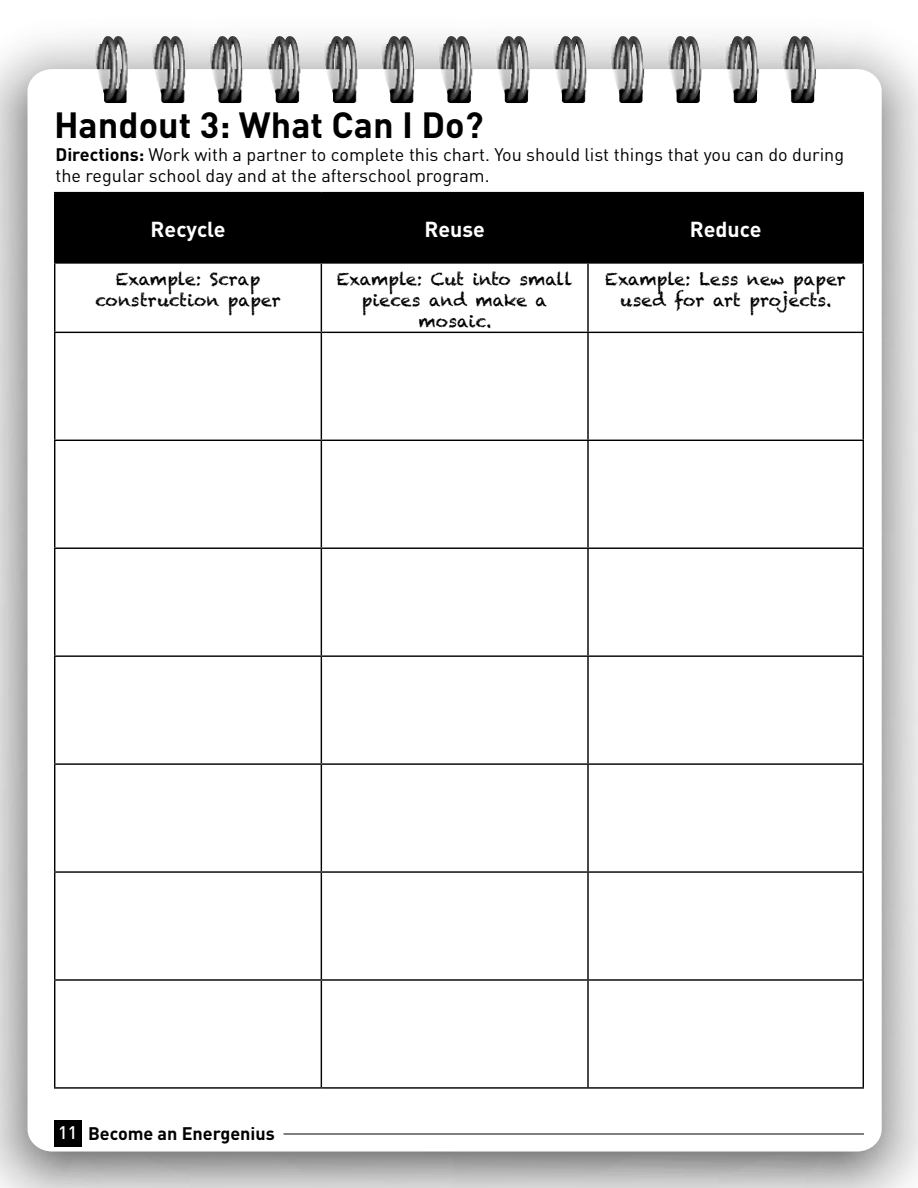
<style>
.page{position:relative;width:918px;height:1188px;background:#fff}
.page>*{position:absolute;margin:0;border:0;box-sizing:border-box;transform-origin:0 0}
.t1{font:700 36px "DIN";color:#000}
.t2{font:700 21.45px "DIN";color:#fff}
.t3{font:18px/21px "DIN";color:#000}
.t4{font:700 18px "DIN";color:#000}
.t5{font:17.1px/20.5px "Chalkduster";color:#000;text-align:center}
.s1{font-weight:700}
.s2{font-weight:500;color:#fff}
</style>
<div class="page">
<img style="left:0;top:36px;width:918px;height:1152px">
<img style="left:724px;top:36px;width:93px;height:67px">
<div style="left:54px;top:1121px;width:27px;height:26px;background:#000"></div>
<hr style="left:284px;top:1134px;width:580px;height:1px;background:#000">
<div style="left:55px;top:193px;width:808px;height:69px;background:#000"></div>
<hr style="left:54px;top:192px;width:267px;height:1px;background:#000">
<hr style="left:54px;top:193px;width:1px;height:69px;background:#000">
<hr style="left:321px;top:192px;width:267px;height:1px;background:#000">
<hr style="left:321px;top:193px;width:1px;height:69px;background:#000">
<hr style="left:588px;top:192px;width:276px;height:1px;background:#000">
<hr style="left:587px;top:193px;width:2px;height:69px;background:#000">
<hr style="left:863px;top:193px;width:1px;height:69px;background:#000">
<hr style="left:54px;top:262px;width:267px;height:2px;background:#000">
<hr style="left:54px;top:264px;width:1px;height:68px;background:#000">
<hr style="left:321px;top:262px;width:267px;height:2px;background:#000">
<hr style="left:321px;top:264px;width:1px;height:68px;background:#000">
<hr style="left:588px;top:262px;width:276px;height:2px;background:#000">
<hr style="left:587px;top:264px;width:2px;height:68px;background:#000">
<hr style="left:863px;top:264px;width:1px;height:68px;background:#000">
<hr style="left:54px;top:332px;width:267px;height:1px;background:#000">
<hr style="left:54px;top:333px;width:1px;height:107px;background:#000">
<hr style="left:321px;top:332px;width:267px;height:1px;background:#000">
<hr style="left:321px;top:333px;width:1px;height:107px;background:#000">
<hr style="left:588px;top:332px;width:276px;height:1px;background:#000">
<hr style="left:587px;top:333px;width:2px;height:107px;background:#000">
<hr style="left:863px;top:333px;width:1px;height:107px;background:#000">
<hr style="left:54px;top:440px;width:267px;height:1px;background:#000">
<hr style="left:54px;top:441px;width:1px;height:107px;background:#000">
<hr style="left:321px;top:440px;width:267px;height:1px;background:#000">
<hr style="left:321px;top:441px;width:1px;height:107px;background:#000">
<hr style="left:588px;top:440px;width:276px;height:1px;background:#000">
<hr style="left:587px;top:441px;width:2px;height:107px;background:#000">
<hr style="left:863px;top:441px;width:1px;height:107px;background:#000">
<hr style="left:54px;top:548px;width:267px;height:1px;background:#000">
<hr style="left:54px;top:549px;width:1px;height:106px;background:#000">
<hr style="left:321px;top:548px;width:267px;height:1px;background:#000">
<hr style="left:321px;top:549px;width:1px;height:106px;background:#000">
<hr style="left:588px;top:548px;width:276px;height:1px;background:#000">
<hr style="left:587px;top:549px;width:2px;height:106px;background:#000">
<hr style="left:863px;top:549px;width:1px;height:106px;background:#000">
<hr style="left:54px;top:655px;width:267px;height:2px;background:#000">
<hr style="left:54px;top:657px;width:1px;height:106px;background:#000">
<hr style="left:321px;top:655px;width:267px;height:2px;background:#000">
<hr style="left:321px;top:657px;width:1px;height:106px;background:#000">
<hr style="left:588px;top:655px;width:276px;height:2px;background:#000">
<hr style="left:587px;top:657px;width:2px;height:106px;background:#000">
<hr style="left:863px;top:657px;width:1px;height:106px;background:#000">
<hr style="left:54px;top:763px;width:267px;height:2px;background:#000">
<hr style="left:54px;top:765px;width:1px;height:106px;background:#000">
<hr style="left:321px;top:763px;width:267px;height:2px;background:#000">
<hr style="left:321px;top:765px;width:1px;height:106px;background:#000">
<hr style="left:588px;top:763px;width:276px;height:2px;background:#000">
<hr style="left:587px;top:765px;width:2px;height:106px;background:#000">
<hr style="left:863px;top:765px;width:1px;height:106px;background:#000">
<hr style="left:54px;top:871px;width:267px;height:2px;background:#000">
<hr style="left:54px;top:873px;width:1px;height:106px;background:#000">
<hr style="left:321px;top:871px;width:267px;height:2px;background:#000">
<hr style="left:321px;top:873px;width:1px;height:106px;background:#000">
<hr style="left:588px;top:871px;width:276px;height:2px;background:#000">
<hr style="left:587px;top:873px;width:2px;height:106px;background:#000">
<hr style="left:863px;top:873px;width:1px;height:106px;background:#000">
<hr style="left:54px;top:979px;width:267px;height:2px;background:#000">
<hr style="left:54px;top:981px;width:1px;height:106px;background:#000">
<hr style="left:321px;top:979px;width:267px;height:2px;background:#000">
<hr style="left:321px;top:981px;width:1px;height:106px;background:#000">
<hr style="left:588px;top:979px;width:276px;height:2px;background:#000">
<hr style="left:587px;top:981px;width:2px;height:106px;background:#000">
<hr style="left:863px;top:981px;width:1px;height:106px;background:#000">
<hr style="left:54px;top:1087px;width:267px;height:2px;background:#000">
<hr style="left:321px;top:1087px;width:267px;height:2px;background:#000">
<hr style="left:588px;top:1087px;width:276px;height:2px;background:#000">
<h1 class="t1" style="left:54px;top:101px;width:431px">Handout 3: What Can I Do?</h1>
<p class="t3" style="left:56px;top:144px;width:790px"><span class="s1">Directions:</span> Work with a partner to complete this chart. You should list things that you can do during the regular school day and at the afterschool program.</p>
<p class="t2" style="left:151px;top:215px;width:76px">Recycle</p>
<p class="t2" style="left:424px;top:215px;width:62px">Reuse</p>
<p class="t2" style="left:690px;top:215px;width:73px">Reduce</p>
<p class="t5" style="left:95px;top:269px;width:187px">Example: Scrap construction paper</p>
<p class="t5" style="left:337px;top:269px;width:237px">Example: Cut into small pieces and make a mosaic.</p>
<p class="t5" style="left:605px;top:269px;width:242px">Example: Less new paper used for art projects.</p>
<p class="t4" style="left:58px;top:1122px;width:218px"><span class="s2">11</span> Become an Energenius</p>
</div>
